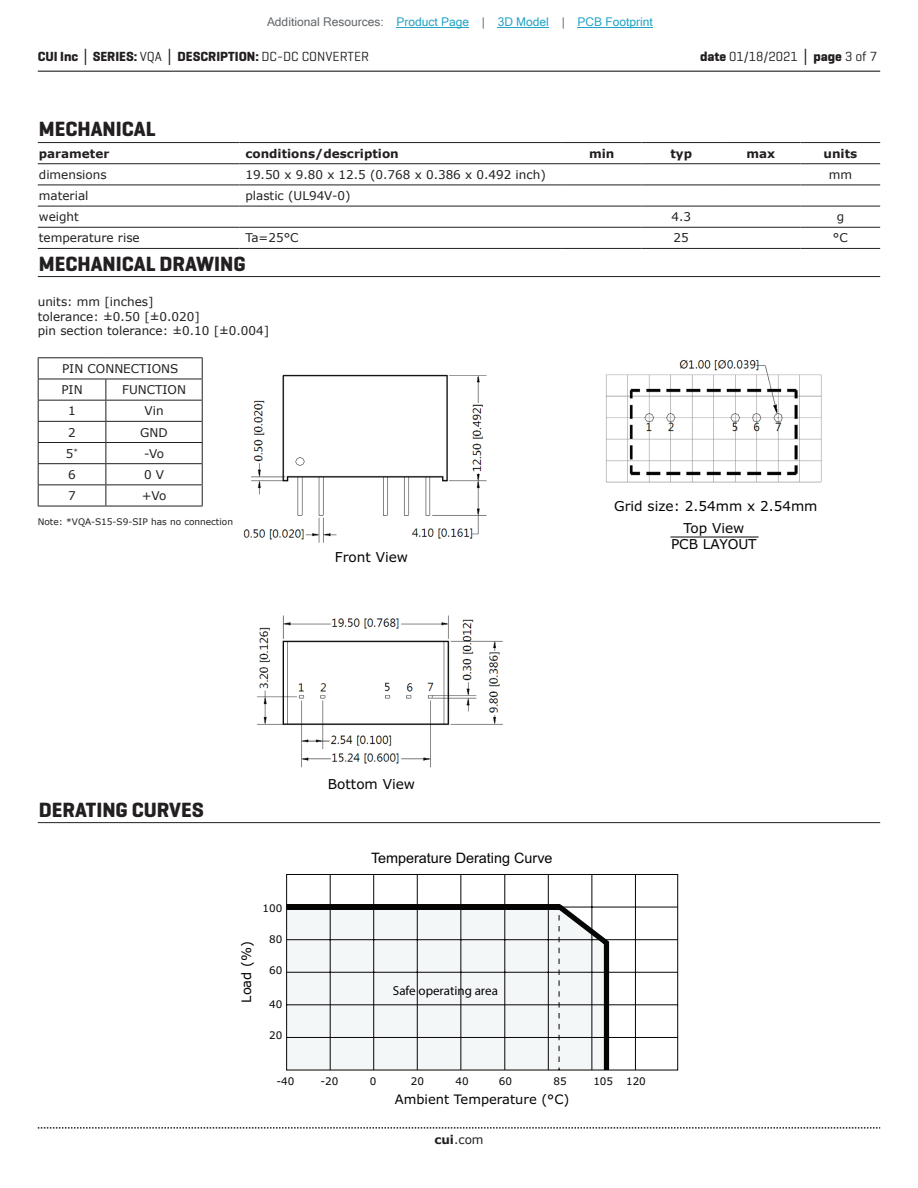
<style>
.page{position:relative;width:918px;height:1188px;background:#fff}
.page>*{position:absolute;margin:0;border:0;box-sizing:border-box;transform-origin:0 0}
.t1{font:700 21px "Geogrotesque";color:#231f20}
.t2{font:14.4px "Arial";color:#050504}
.t3{font:13.65px/21.8px "Verdana";color:#050504;text-align:center}
.t4{font:700 13.5px "Geogrotesque";color:#231f20}
.t5{font:13.5px "Geogrotesque";color:#231f20}
.t6{font:13.05px "Verdana";color:#050504}
.t7{font:13.05px "Myriad Pro";color:#050504}
.t8{font:12px/14.4px "Verdana";color:#231f20}
.t9{font:12px "Microsoft Sans Serif";color:#23a4c6}
.t10{font:700 12px "Verdana";color:#231f20}
.t11{font:10.5px "Verdana";color:#050504}
.t12{font:9px "Verdana";color:#231f20}
.s1{color:#63676b}
.s2{font-family:"Verdana"}
.s3{font-weight:400}
.s4{font-weight:700}
.s5{font-family:"Verdana";font-weight:700}
</style>
<div class="page">
<hr style="left:38px;top:71px;width:842px;height:1px;background:#231f20">
<svg style="left:38px;top:1127px;width:842px;height:2px"></svg>
<hr style="left:38px;top:822px;width:842px;height:1px;background:#231f20">
<img style="left:243px;top:374px;width:244px;height:169px">
<img style="left:606px;top:360px;width:216px;height:123px">
<img style="left:257px;top:615px;width:246px;height:153px">
<hr style="left:670px;top:537px;width:89px;height:1px;background:#050504">
<hr style="left:38px;top:276px;width:842px;height:1px;background:#231f20">
<hr style="left:38px;top:357px;width:68px;height:1px;background:#231f20">
<hr style="left:106px;top:357px;width:97px;height:1px;background:#231f20">
<hr style="left:38px;top:379px;width:68px;height:1px;background:#231f20">
<hr style="left:106px;top:379px;width:97px;height:1px;background:#231f20">
<hr style="left:38px;top:400px;width:68px;height:1px;background:#231f20">
<hr style="left:106px;top:400px;width:97px;height:1px;background:#231f20">
<hr style="left:38px;top:421px;width:68px;height:1px;background:#231f20">
<hr style="left:106px;top:421px;width:97px;height:1px;background:#231f20">
<hr style="left:38px;top:442px;width:68px;height:1px;background:#231f20">
<hr style="left:106px;top:442px;width:97px;height:1px;background:#231f20">
<hr style="left:38px;top:463px;width:68px;height:1px;background:#231f20">
<hr style="left:106px;top:463px;width:97px;height:1px;background:#231f20">
<hr style="left:38px;top:484px;width:68px;height:1px;background:#231f20">
<svg style="left:38px;top:358px;width:1px;height:148px"></svg>
<hr style="left:106px;top:484px;width:97px;height:1px;background:#231f20">
<svg style="left:105px;top:379px;width:1px;height:127px"></svg>
<svg style="left:202px;top:358px;width:1px;height:148px"></svg>
<hr style="left:38px;top:506px;width:68px;height:1px;background:#231f20">
<hr style="left:106px;top:506px;width:97px;height:1px;background:#231f20">
<svg style="left:286px;top:874px;width:392px;height:197px"></svg>
<hr style="left:287px;top:972px;width:391px;height:1px;background:#050504">
<hr style="left:287px;top:907px;width:391px;height:1px;background:#050504">
<hr style="left:287px;top:939px;width:391px;height:1px;background:#050504">
<hr style="left:635px;top:874px;width:1px;height:196px;background:#050504">
<hr style="left:592px;top:874px;width:1px;height:196px;background:#050504">
<hr style="left:548px;top:874px;width:1px;height:196px;background:#050504">
<hr style="left:504px;top:874px;width:1px;height:196px;background:#050504">
<hr style="left:461px;top:874px;width:1px;height:196px;background:#050504">
<hr style="left:417px;top:874px;width:1px;height:196px;background:#050504">
<hr style="left:373px;top:874px;width:1px;height:196px;background:#050504">
<hr style="left:330px;top:874px;width:1px;height:196px;background:#050504">
<svg style="left:286px;top:902px;width:326px;height:169px"></svg>
<hr style="left:38px;top:142px;width:201px;height:1px;background:#231f20">
<hr style="left:239px;top:142px;width:323px;height:1px;background:#231f20">
<hr style="left:562px;top:142px;width:79px;height:1px;background:#231f20">
<hr style="left:641px;top:142px;width:80px;height:1px;background:#231f20">
<hr style="left:721px;top:142px;width:80px;height:1px;background:#231f20">
<hr style="left:801px;top:142px;width:79px;height:1px;background:#231f20">
<hr style="left:38px;top:163px;width:201px;height:1px;background:#231f20">
<hr style="left:239px;top:163px;width:323px;height:1px;background:#231f20">
<hr style="left:562px;top:163px;width:79px;height:1px;background:#231f20">
<hr style="left:641px;top:163px;width:80px;height:1px;background:#231f20">
<hr style="left:721px;top:163px;width:80px;height:1px;background:#231f20">
<hr style="left:801px;top:163px;width:79px;height:1px;background:#231f20">
<hr style="left:38px;top:185px;width:201px;height:1px;background:#231f20">
<hr style="left:239px;top:185px;width:323px;height:1px;background:#231f20">
<hr style="left:562px;top:185px;width:79px;height:1px;background:#231f20">
<hr style="left:641px;top:185px;width:80px;height:1px;background:#231f20">
<hr style="left:721px;top:185px;width:80px;height:1px;background:#231f20">
<hr style="left:801px;top:185px;width:79px;height:1px;background:#231f20">
<hr style="left:38px;top:206px;width:201px;height:1px;background:#231f20">
<hr style="left:239px;top:206px;width:323px;height:1px;background:#231f20">
<hr style="left:562px;top:206px;width:79px;height:1px;background:#231f20">
<hr style="left:641px;top:206px;width:80px;height:1px;background:#231f20">
<hr style="left:721px;top:206px;width:80px;height:1px;background:#231f20">
<hr style="left:801px;top:206px;width:79px;height:1px;background:#231f20">
<hr style="left:38px;top:227px;width:201px;height:1px;background:#231f20">
<hr style="left:239px;top:227px;width:323px;height:1px;background:#231f20">
<hr style="left:562px;top:227px;width:79px;height:1px;background:#231f20">
<hr style="left:641px;top:227px;width:80px;height:1px;background:#231f20">
<hr style="left:721px;top:227px;width:80px;height:1px;background:#231f20">
<hr style="left:801px;top:227px;width:79px;height:1px;background:#231f20">
<hr style="left:38px;top:248px;width:201px;height:1px;background:#231f20">
<hr style="left:239px;top:248px;width:323px;height:1px;background:#231f20">
<hr style="left:562px;top:248px;width:79px;height:1px;background:#231f20">
<hr style="left:641px;top:248px;width:80px;height:1px;background:#231f20">
<hr style="left:721px;top:248px;width:80px;height:1px;background:#231f20">
<hr style="left:801px;top:248px;width:79px;height:1px;background:#231f20">
<hr style="left:397px;top:27px;width:72px;height:1px;background:#23a4c6">
<hr style="left:498px;top:27px;width:51px;height:1px;background:#23a4c6">
<hr style="left:578px;top:27px;width:75px;height:1px;background:#23a4c6">
<p class="t9" style="left:267px;top:15px;width:387px"><span class="s1">Additional Resources:</span> Product Page <span class="s1">|</span> 3D Model <span class="s1">|</span> PCB Footprint</p>
<p class="t4" style="left:38px;top:48px;width:333px">CUI Inc <span class="s2">│</span> SERIES: <span class="s3">VQA</span> <span class="s2">│</span> DESCRIPTION: <span class="s3">DC-DC CONVERTER</span></p>
<p class="t5" style="left:700px;top:48px;width:179px"><span class="s4">date</span> 01/18/2021 <span class="s5">│</span> <span class="s4">page</span> 3 of 7</p>
<h1 class="t1" style="left:39px;top:116px;width:118px">MECHANICAL</h1>
<p class="t10" style="left:39px;top:145px;width:72px">parameter</p>
<p class="t10" style="left:245px;top:145px;width:155px">conditions/description</p>
<p class="t10" style="left:589px;top:145px;width:27px">min</p>
<p class="t10" style="left:670px;top:145px;width:23px">typ</p>
<p class="t10" style="left:746px;top:145px;width:30px">max</p>
<p class="t10" style="left:824px;top:145px;width:35px">units</p>
<p class="t8" style="left:39px;top:167px;width:69px">dimensions</p>
<p class="t8" style="left:245px;top:167px;width:302px">19.50 x 9.80 x 12.5 (0.768 x 0.386 x 0.492 inch)</p>
<p class="t8" style="left:829px;top:167px;width:25px">mm</p>
<p class="t8" style="left:39px;top:188px;width:51px">material</p>
<p class="t8" style="left:245px;top:188px;width:107px">plastic (UL94V-0)</p>
<p class="t8" style="left:39px;top:210px;width:42px">weight</p>
<p class="t8" style="left:671px;top:210px;width:21px">4.3</p>
<p class="t8" style="left:837px;top:210px;width:9px">g</p>
<p class="t8" style="left:39px;top:231px;width:102px">temperature rise</p>
<p class="t8" style="left:245px;top:231px;width:55px">Ta=25°C</p>
<p class="t8" style="left:674px;top:231px;width:17px">25</p>
<p class="t8" style="left:833px;top:231px;width:16px">°C</p>
<h1 class="t1" style="left:39px;top:250px;width:208px">MECHANICAL DRAWING</h1>
<p class="t8" style="left:38px;top:295px;width:233px">units: mm [inches]<br>tolerance: ±0.50 [±0.020]<br>pin section tolerance: ±0.10 [±0.004]</p>
<p class="t8" style="left:61px;top:358px;width:118px;line-height:21.1px">PIN CONNECTIONS<br>PIN</p>
<p class="t8" style="left:122px;top:382px;width:65px">FUNCTION</p>
<p class="t8" style="left:68px;top:404px;width:9px">1</p>
<p class="t8" style="left:145px;top:404px;width:21px">Vin</p>
<p class="t8" style="left:68px;top:425px;width:9px">2</p>
<p class="t8" style="left:140px;top:425px;width:29px">GND</p>
<p class="t8" style="left:66px;top:446px;width:14px">5<sup>*</sup></p>
<p class="t8" style="left:144px;top:446px;width:22px">-Vo</p>
<p class="t8" style="left:68px;top:467px;width:9px">6</p>
<p class="t8" style="left:144px;top:467px;width:22px">0 V</p>
<p class="t8" style="left:68px;top:488px;width:9px">7</p>
<p class="t8" style="left:142px;top:488px;width:26px">+Vo</p>
<p class="t12" style="left:38px;top:516px;width:197px">Note: *VQA-S15-S9-SIP has no connection</p>
<p class="t3" style="left:335px;top:547px;width:75px">Front View</p>
<p class="t3" style="left:614px;top:495px;width:205px">Grid size: 2.54mm x 2.54mm<br>Top View</p>
<p class="t3" style="left:671px;top:533px;width:87px">PCB LAYOUT</p>
<h1 class="t1" style="left:39px;top:796px;width:167px">DERATING CURVES</h1>
<p class="t3" style="left:328px;top:773px;width:89px">Bottom View</p>
<p class="t2" style="left:371px;top:848px;width:183px">Temperature Derating Curve</p>
<p class="t6" style="left:238px;top:1003px;width:63px;rotate:-90deg">Load (%)</p>
<p class="t11" style="left:262px;top:901px;width:21px">100</p>
<p class="t11" style="left:269px;top:932px;width:15px">80</p>
<p class="t11" style="left:269px;top:963px;width:15px">60</p>
<p class="t11" style="left:269px;top:997px;width:15px">40</p>
<p class="t11" style="left:269px;top:1028px;width:15px">20</p>
<p class="t7" style="left:393px;top:982px;width:107px">Safe operating area</p>
<p class="t11" style="left:277px;top:1074px;width:19px">-40</p>
<p class="t11" style="left:321px;top:1074px;width:19px">-20</p>
<p class="t11" style="left:370px;top:1074px;width:8px">0</p>
<p class="t11" style="left:411px;top:1074px;width:15px">20</p>
<p class="t11" style="left:455px;top:1074px;width:15px">40</p>
<p class="t11" style="left:499px;top:1074px;width:15px">60</p>
<p class="t11" style="left:553px;top:1074px;width:15px">85</p>
<p class="t11" style="left:593px;top:1074px;width:54px">105 120</p>
<p class="t6" style="left:395px;top:1090px;width:176px">Ambient Temperature (°C)</p>
<p class="t8" style="left:434px;top:1132px;width:51px"><span class="s4">cui</span>.com</p>
</div>
